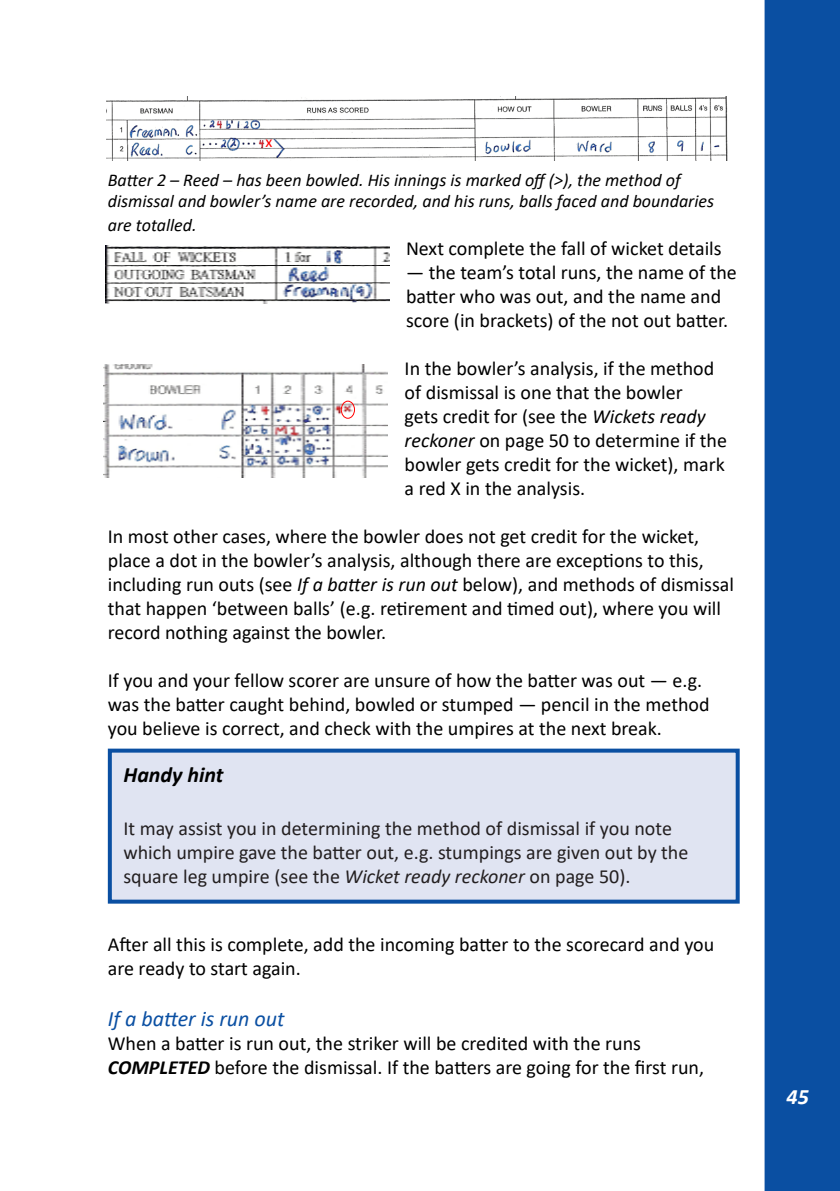
<style>
.page{position:relative;width:840px;height:1191px;background:#fff}
.page>*{position:absolute;margin:0;border:0;box-sizing:border-box;transform-origin:0 0}
.t1{font:italic 22px "Calibri";color:#0a4fa2}
.t2{font:italic 700 22px "Calibri";color:#000}
.t3{font:italic 700 22px "Calibri";color:#fff}
.t4{font:20px/24px "Calibri";color:#000}
.t5{font:20px/24px "Calibri";color:#231f20}
.t6{font:italic 18px/21.6px "Calibri";color:#000}
.t7{font:16px "Calibri";color:#f00}
.s1{font-style:italic}
.s2{font-weight:700;font-style:italic}
</style>
<div class="page">
<div style="left:764px;top:0;width:75px;height:1191px;background:#0a4fa2"></div>
<img style="left:105px;top:245px;width:284px;height:59px">
<img style="left:104px;top:364px;width:283px;height:114px">
<div style="left:340px;top:401px;width:15px;height:18px;border:1px solid #f00;border-radius:50%"></div>
<img style="left:106px;top:96px;width:622px;height:64px">
<div style="left:108px;top:748px;width:631px;height:155px;background:#e0e4f2;border:4px solid #0a4fa2"></div>
<p class="t7" style="left:265px;top:131px;width:8px">x</p>
<p class="t6" style="left:108px;top:168px;width:607px">Batter 2 – Reed – has been bowled. His innings is marked off (&gt;), the method of dismissal and bowler’s name are recorded, and his runs, balls faced and boundaries</p>
<p class="t6" style="left:108px;top:214px;width:90px">are totalled.</p>
<p class="t4" style="left:406px;top:236px;width:317px">Next complete the fall of wicket details</p>
<p class="t4" style="left:406px;top:260px;width:332px">— the team’s total runs, the name of the batter who was out, and the name and score (in brackets) of the not out batter.</p>
<p class="t4" style="left:404px;top:356px;width:324px">In the bowler’s analysis, if the method of dismissal is one that the bowler<br>gets credit for (see the <span class="s1">Wickets ready reckoner</span> on page 50 to determine if the bowler gets credit for the wicket), mark a red X in the analysis.</p>
<p class="t4" style="left:108px;top:524px;width:627px">In most other cases, where the bowler does not get credit for the wicket, place a dot in the bowler’s analysis, although there are exceptions to this, including run outs (see <span class="s1">If a batter is run out</span> below), and methods of dismissal that happen ‘between balls’ (e.g. retirement and timed out), where you will record nothing against the bowler.</p>
<p class="t4" style="left:108px;top:668px;width:603px">If you and your fellow scorer are unsure of how the batter was out — e.g. was the batter caught behind, bowled or stumped — pencil in the method you believe is correct, and check with the umpires at the next break.</p>
<p class="t2" style="left:123px;top:759px;width:102px">Handy hint</p>
<p class="t5" style="left:123px;top:816px;width:566px">It may assist you in determining the method of dismissal if you note which umpire gave the batter out, e.g. stumpings are given out by the square leg umpire (see the <span class="s1">Wicket ready reckoner</span> on page 50).</p>
<p class="t4" style="left:108px;top:932px;width:607px">After all this is complete, add the incoming batter to the scorecard and you are ready to start again.</p>
<p class="t1" style="left:108px;top:1003px;width:178px">If a batter is run out</p>
<p class="t4" style="left:108px;top:1030px;width:597px">When a batter is run out, the striker will be credited with the runs<br><span class="s2">COMPLETED</span> before the dismissal. If the batters are going for the first run,</p>
<p class="t3" style="left:786px;top:1081px;width:24px">45</p>
</div>
